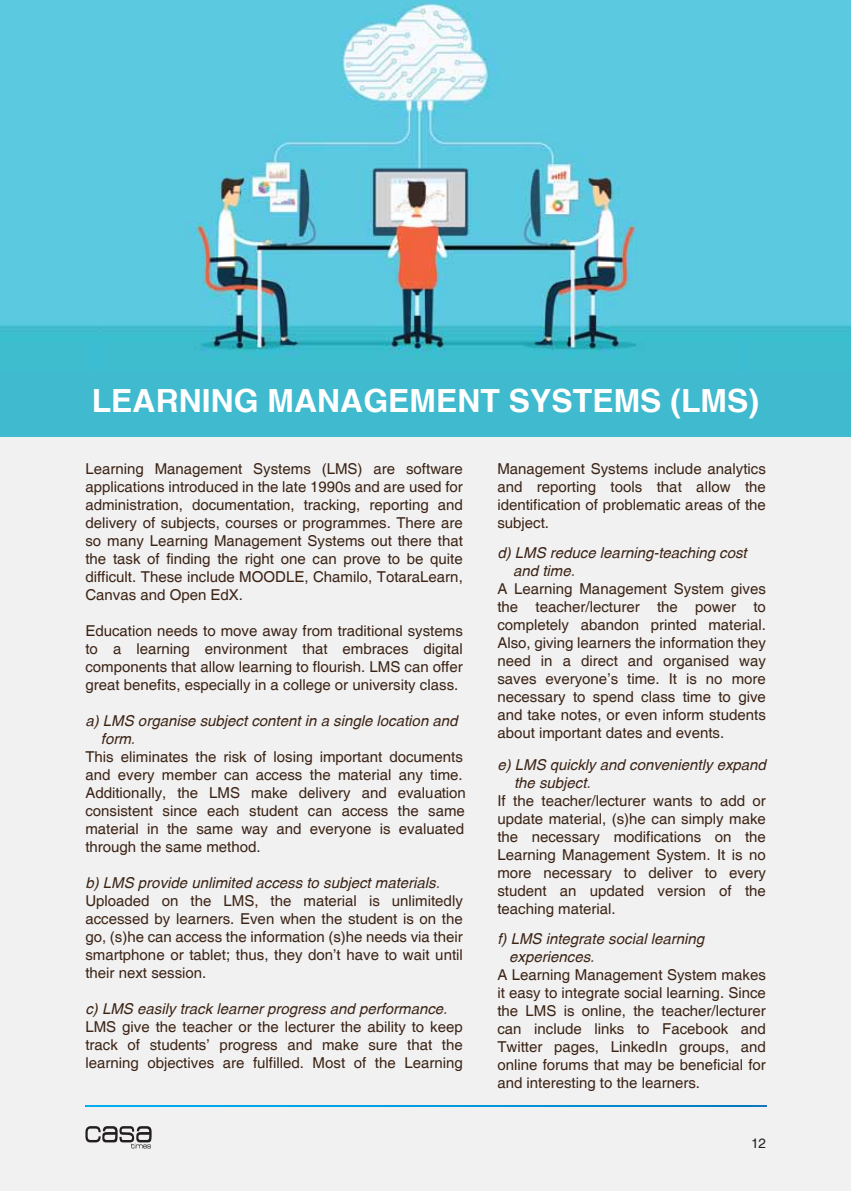
<style>
.page{position:relative;width:851px;height:1191px;background:#fff}
.page>*{position:absolute;margin:0;border:0;box-sizing:border-box;transform-origin:0 0}
.t1{font:700 31.95px "Helvetica cyr";color:#fff}
.t2{font:15px/18px "Helvetica";color:#3c2415;text-align:justify}
.t3{font:italic 15px/18px "Helvetica cyr";color:#3c2415}
.t4{font:13.5px "Helvetica";color:#231f20}
</style>
<div class="page">
<div style="left:0;top:355px;width:850px;height:836px;background:#f1f1f2"></div>
<div style="left:0;top:355px;width:850px;height:81px;background:#40bace"></div>
<img style="left:0;top:0;width:748px;height:359px">
<img style="left:748px;top:0;width:102px;height:355px">
<svg style="left:85px;top:1126px;width:67px;height:22px"></svg>
<svg style="left:85px;top:1105px;width:681px;height:1px"></svg>
<h1 class="t1" style="left:92px;top:383px;width:668px">LEARNING MANAGEMENT SYSTEMS (LMS)</h1>
<p class="t2" style="left:85px;top:460px;width:379px">Learning Management Systems (LMS) are software applications introduced in the late 1990s and are used for administration, documentation, tracking, reporting and delivery of subjects, courses or programmes. There are so many Learning Management Systems out there that the task of finding the right one can prove to be quite difficult. These include MOODLE, Chamilo, TotaraLearn, Canvas and Open EdX.</p>
<p class="t2" style="left:85px;top:622px;width:379px">Education needs to move away from traditional systems to a learning environment that embraces digital components that allow learning to flourish. LMS can offer great benefits, especially in a college or university class.</p>
<p class="t3" style="left:101px;top:712px;width:358px;text-indent:-15px">a) LMS organise subject content in a single location and form.</p>
<p class="t2" style="left:85px;top:748px;width:382px;text-align:left">This eliminates the risk of losing important documents and every member can access the material any time.<br>Additionally, the LMS make delivery and evaluation consistent since each student can access the same material in the same way and everyone is evaluated through the same method.</p>
<p class="t3" style="left:85px;top:874px;width:356px">b) LMS provide unlimited access to subject materials.</p>
<p class="t2" style="left:85px;top:892px;width:379px">Uploaded on the LMS, the material is unlimitedly accessed by learners. Even when the student is on the go, (s)he can access the information (s)he needs via their smartphone or tablet; thus, they don’t have to wait until their next session.</p>
<p class="t3" style="left:85px;top:1000px;width:363px">c) LMS easily track learner progress and performance.</p>
<p class="t2" style="left:85px;top:1018px;width:379px">LMS give the teacher or the lecturer the ability to keep track of students’ progress and make sure that the learning objectives are fulfilled. Most of the Learning</p>
<p class="t2" style="left:497px;top:460px;width:270px">Management Systems include analytics and reporting tools that allow the identification of problematic areas of the subject.</p>
<p class="t3" style="left:513px;top:544px;width:235px;text-indent:-16px">d) LMS reduce learning-teaching cost and time.</p>
<p class="t2" style="left:497px;top:580px;width:270px">A Learning Management System gives the teacher/lecturer the power to completely abandon printed material.<br>Also, giving learners the information they need in a direct and organised way saves everyone’s time. It is no more necessary to spend class time to give and take notes, or even inform students about important dates and events.</p>
<p class="t3" style="left:514px;top:755px;width:253px;text-indent:-17px">e) LMS quickly and conveniently expand the subject.</p>
<p class="t2" style="left:497px;top:792px;width:270px">If the teacher/lecturer wants to add or update material, (s)he can simply make the necessary modifications on the Learning Management System. It is no more necessary to deliver to every student an updated version of the teaching material.</p>
<p class="t3" style="left:509px;top:929px;width:196px;text-indent:-12px">f) LMS integrate social learning experiences.</p>
<p class="t2" style="left:497px;top:966px;width:270px">A Learning Management System makes it easy to integrate social learning. Since the LMS is online, the teacher/lecturer can include links to Facebook and Twitter pages, LinkedIn groups, and online forums that may be beneficial for and interesting to the learners.</p>
<p class="t4" style="left:751px;top:1135px;width:17px">12</p>
</div>
